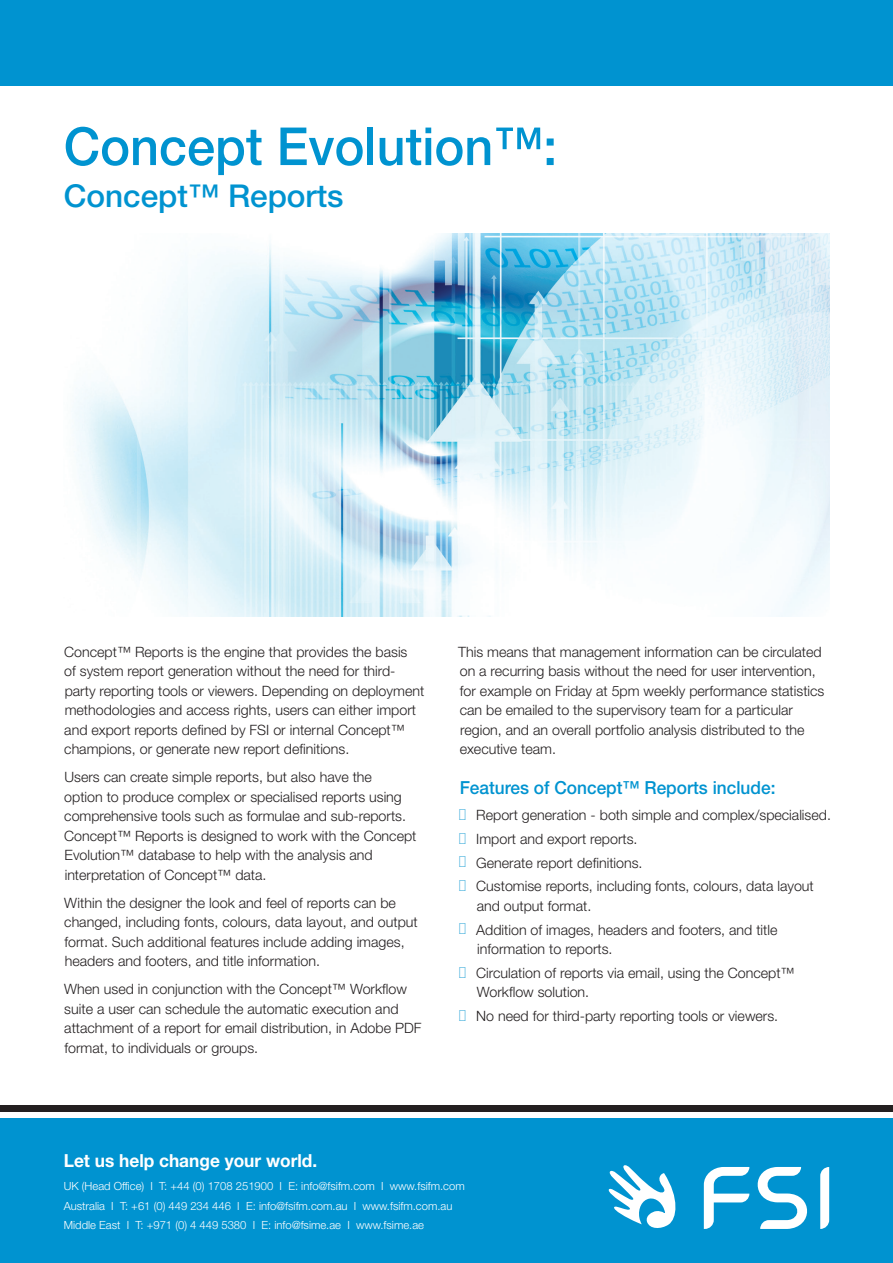
<style>
.page{position:relative;width:893px;height:1263px;background:#fff}
.page>*{position:absolute;margin:0;border:0;box-sizing:border-box;transform-origin:0 0}
.Heading{font:500 52.5px "Helvetica Neue LT Std";color:#0093d0;scale:.96 1}
.Heading_A{font:500 31.5px "Helvetica Neue LT Std";color:#0093d0}
.Subhead{font:500 18px "Helvetica Neue LT Std";color:#0093d0;scale:.96 1}
.Details_Heading{font:700 18px "Helvetica Neue LT Std";color:#fff;scale:.96 1}
.Body_Copy{font:300 14.25px/19.5px "Helvetica Neue LT Std";color:#231f20}
.Bullet_01{font:300 14.25px/19.5px "Helvetica Neue LT Std";color:#231f20}
.Details_Text{font:300 11.25px "Helvetica Neue LT Std";color:#fff}
.s1{color:#0093d0}
</style>
<div class="page">
<div style="left:0;top:0;width:893px;height:85px;background:#0093d0"></div>
<div style="left:0;top:1118px;width:893px;height:145px;background:#0093d0"></div>
<div style="left:0;top:1106px;width:893px;height:6px;background:#231f20"></div>
<svg style="left:704px;top:1167px;width:104px;height:62px"></svg>
<svg style="left:820px;top:1167px;width:9px;height:62px"></svg>
<svg style="left:609px;top:1165px;width:67px;height:63px"></svg>
<img style="left:71px;top:234px;width:758px;height:383px">
<p class="Heading" style="left:64px;top:115px;width:515px">Concept Evolution™:</p>
<p class="Heading_A" style="left:64px;top:177px;width:281px">Concept™ Reports</p>
<p class="Body_Copy" style="left:64px;top:641px;width:362px">Concept™ Reports is the engine that provides the basis<br>of system report generation without the need for third&shy;party reporting tools or viewers. Depending on deployment methodologies and access rights, users can either import and export reports defined by FSI or internal Concept™ champions, or generate new report definitions.</p>
<p class="Body_Copy" style="left:64px;top:767px;width:354px">Users can create simple reports, but also have the<br>option to produce complex or specialised reports using comprehensive tools such as formulae and sub-reports.<br>Concept™ Reports is designed to work with the Concept Evolution™ database to help with the analysis and interpretation of Concept™ data.</p>
<p class="Body_Copy" style="left:64px;top:892px;width:355px">Within the designer the look and feel of reports can be changed, including fonts, colours, data layout, and output format. Such additional features include adding images, headers and footers, and title information.</p>
<p class="Body_Copy" style="left:64px;top:979px;width:359px">When used in conjunction with the Concept™ Workflow suite a user can schedule the automatic execution and attachment of a report for email distribution, in Adobe PDF format, to individuals or groups.</p>
<p class="Body_Copy" style="left:458px;top:641px;width:368px">This means that management information can be circulated on a recurring basis without the need for user intervention, for example on Friday at 5pm weekly performance statistics can be emailed to the supervisory team for a particular region, and an overall portfolio analysis distributed to the executive team.</p>
<p class="Subhead" style="left:460px;top:777px;width:330px">Features of Concept™ Reports include:</p>
<p class="Bullet_01" style="left:459px;top:805px;width:373px"><span class="s1">■</span> Report generation - both simple and complex/specialised.</p>
<p class="Bullet_01" style="left:459px;top:829px;width:180px"><span class="s1">■</span> Import and export reports.</p>
<p class="Bullet_01" style="left:459px;top:852px;width:185px"><span class="s1">■</span> Generate report definitions.</p>
<p class="Bullet_01" style="left:477px;top:876px;width:339px;text-indent:-18px"><span class="s1">■</span> Customise reports, including fonts, colours, data layout and output format.</p>
<p class="Bullet_01" style="left:477px;top:919px;width:302px;text-indent:-18px"><span class="s1">■</span> Addition of images, headers and footers, and title information to reports.</p>
<p class="Bullet_01" style="left:477px;top:963px;width:319px;text-indent:-18px"><span class="s1">■</span> Circulation of reports via email, using the Concept™<br>Workflow solution.</p>
<p class="Bullet_01" style="left:459px;top:1006px;width:320px"><span class="s1">■</span> No need for third-party reporting tools or viewers.</p>
<p class="Details_Heading" style="left:64px;top:1149px;width:266px">Let us help change your world.</p>
<p class="Details_Text" style="left:64px;top:1179px;width:402px">UK (Head Office) I T: +44 (0) 1708 251900 I E: info@fsifm.com I www.fsifm.com</p>
<p class="Details_Text" style="left:64px;top:1199px;width:390px">Australia I T: +61 (0) 449 234 446 I E: info@fsifm.com.au I www.fsifm.com.au</p>
<p class="Details_Text" style="left:64px;top:1218px;width:362px">Middle East I T: +971 (0) 4 449 5380 I E: info@fsime.ae I www.fsime.ae</p>
</div>
